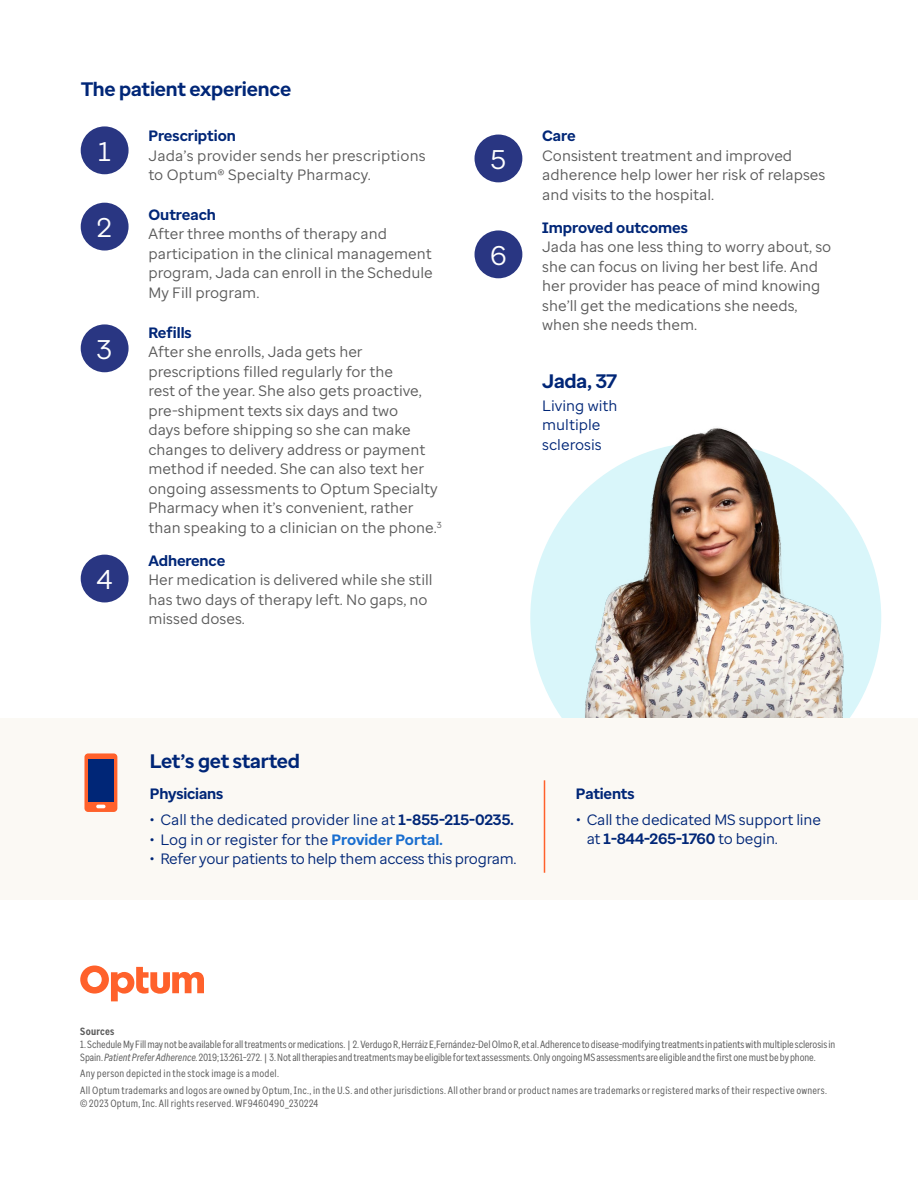
<style>
.page{position:relative;width:918px;height:1188px;background:#fff}
.page>*{position:absolute;margin:0;border:0;box-sizing:border-box;transform-origin:0 0}
.t1{font:27px "Optum Sans";color:#fff}
.t2{font:700 19.5px "Optum Sans";letter-spacing:-.01em;color:#002677}
.t3{font:15px/19.5px "Optum Sans";color:#5a5a5a}
.t4{font:15px/19.5px "Optum Sans";letter-spacing:-.01em;color:#002677}
.t5{font:700 15px "Optum Sans";letter-spacing:-.01em;color:#002677}
.t6{font:10.5px/12.6px "Optum Sans Cond";letter-spacing:-.005em;color:#5a5a5a}
.t7{font:10.5px/17px "Optum Sans Cond";letter-spacing:.02em;color:#5a5a5a}
.t8{font:10.5px "Optum Sans Cond";letter-spacing:.025em;color:#5a5a5a}
.t9{font:700 10.5px "Optum Sans Cond";letter-spacing:.02em;color:#5a5a5a}
.s1{font-weight:700}
.s2{font-weight:700;color:#196ecf}
.s3{font-style:italic}
</style>
<div class="page">
<svg style="left:80px;top:966px;width:124px;height:35px"></svg>
<div style="left:81px;top:126px;width:48px;height:48px;background:#293682;border-radius:50%"></div>
<div style="left:81px;top:203px;width:48px;height:48px;background:#293682;border-radius:50%"></div>
<div style="left:81px;top:324px;width:48px;height:48px;background:#293682;border-radius:50%"></div>
<div style="left:81px;top:555px;width:48px;height:47px;background:#293682;border-radius:50%"></div>
<div style="left:475px;top:135px;width:47px;height:47px;background:#293682;border-radius:50%"></div>
<div style="left:475px;top:230px;width:47px;height:48px;background:#293682;border-radius:50%"></div>
<img style="left:530px;top:428px;width:351px;height:290px">
<div style="left:1px;top:718px;width:917px;height:182px;background:#fbf9f4"></div>
<div style="left:84px;top:753px;width:33px;height:59px;background:#ff612b;border-radius:4px"></div>
<svg style="left:96px;top:805px;width:10px;height:3px"></svg>
<div style="left:88px;top:759px;width:26px;height:42px;background:#002677"></div>
<hr style="left:544px;top:780px;width:1px;height:93px;background:#ff612b">
<h2 class="t2" style="left:81px;top:76px;width:212px">The patient experience</h2>
<p class="t5" style="left:148px;top:126px;width:89px">Prescription</p>
<p class="t3" style="left:148px;top:145px;width:279px">Jada’s provider sends her prescriptions to Optum® Specialty Pharmacy.</p>
<p class="t5" style="left:148px;top:205px;width:69px">Outreach</p>
<p class="t3" style="left:148px;top:224px;width:286px">After three months of therapy and participation in the clinical management program, Jada can enroll in the Schedule My Fill program.</p>
<p class="t5" style="left:148px;top:322px;width:45px">Refills</p>
<p class="t3" style="left:148px;top:342px;width:295px">After she enrolls, Jada gets her prescriptions filled regularly for the<br>rest of the year. She also gets proactive, pre-shipment texts six days and two<br>days before shipping so she can make changes to delivery address or payment method if needed. She can also text her ongoing assessments to Optum Specialty Pharmacy when it’s convenient, rather than speaking to a clinician on the phone.<sup>3</sup></p>
<p class="t5" style="left:148px;top:550px;width:78px">Adherence</p>
<p class="t3" style="left:148px;top:570px;width:286px">Her medication is delivered while she still has two days of therapy left. No gaps, no missed doses.</p>
<h1 class="t1" style="left:98px;top:134px;width:14px">1</h1>
<h1 class="t1" style="left:97px;top:210px;width:16px">2</h1>
<h1 class="t1" style="left:97px;top:332px;width:17px">3</h1>
<h1 class="t1" style="left:96px;top:562px;width:18px">4</h1>
<h1 class="t1" style="left:491px;top:142px;width:17px">5</h1>
<h1 class="t1" style="left:490px;top:238px;width:18px">6</h1>
<p class="t5" style="left:542px;top:126px;width:35px">Care</p>
<p class="t3" style="left:542px;top:145px;width:285px">Consistent treatment and improved adherence help lower her risk of relapses and visits to the hospital.</p>
<p class="t5" style="left:542px;top:217px;width:147px">Improved outcomes</p>
<p class="t3" style="left:542px;top:237px;width:291px">Jada has one less thing to worry about, so she can focus on living her best life. And her provider has peace of mind knowing she’ll get the medications she needs, when she needs them.</p>
<h2 class="t2" style="left:542px;top:368px;width:77px">Jada, 37</h2>
<p class="t4" style="left:542px;top:396px;width:77px">Living with multiple sclerosis</p>
<h2 class="t2" style="left:150px;top:749px;width:152px">Let’s get started</h2>
<p class="t5" style="left:150px;top:784px;width:75px">Physicians</p>
<p class="t4" style="left:150px;top:810px;width:366px">• Call the dedicated provider line at <span class="s1">1-855-215-0235.</span></p>
<p class="t4" style="left:150px;top:830px;width:295px">• Log in or register for the <span class="s2">Provider Portal.</span></p>
<p class="t4" style="left:150px;top:849px;width:368px">• Refer your patients to help them access this program.</p>
<p class="t5" style="left:576px;top:783px;width:60px">Patients</p>
<p class="t4" style="left:587px;top:810px;width:236px;text-indent:-11px">• Call the dedicated MS support line at <span class="s1">1-844-265-1760</span> to begin.</p>
<p class="t4" style="left:716px;top:817px;width:122px">multiple sclerosis</p>
<p class="t9" style="left:80px;top:1025px;width:36px">Sources</p>
<p class="t6" style="left:80px;top:1038px;width:757px">1. Schedule My Fill may not be available for all treatments or medications. | 2. Verdugo R, Herráiz E,Fernández-Del Olmo R, et al. Adherence to disease-modifying treatments in patients with multiple sclerosis in<br>Spain. <span class="s3">Patient Prefer Adherence.</span> 2019; 13:261–272. | 3. Not all therapies and treatments may be eligible for text assessments. Only ongoing MS assessments are eligible and the first one must be by phone.</p>
<p class="t7" style="left:80px;top:1065px;width:748px">Any person depicted in the stock image is a model.<br>All Optum trademarks and logos are owned by Optum, Inc., in the U.S. and other jurisdictions. All other brand or product names are trademarks or registered marks of their respective owners.</p>
<p class="t8" style="left:80px;top:1097px;width:240px">© 2023 Optum, Inc. All rights reserved. WF9460490_230224</p>
</div>
